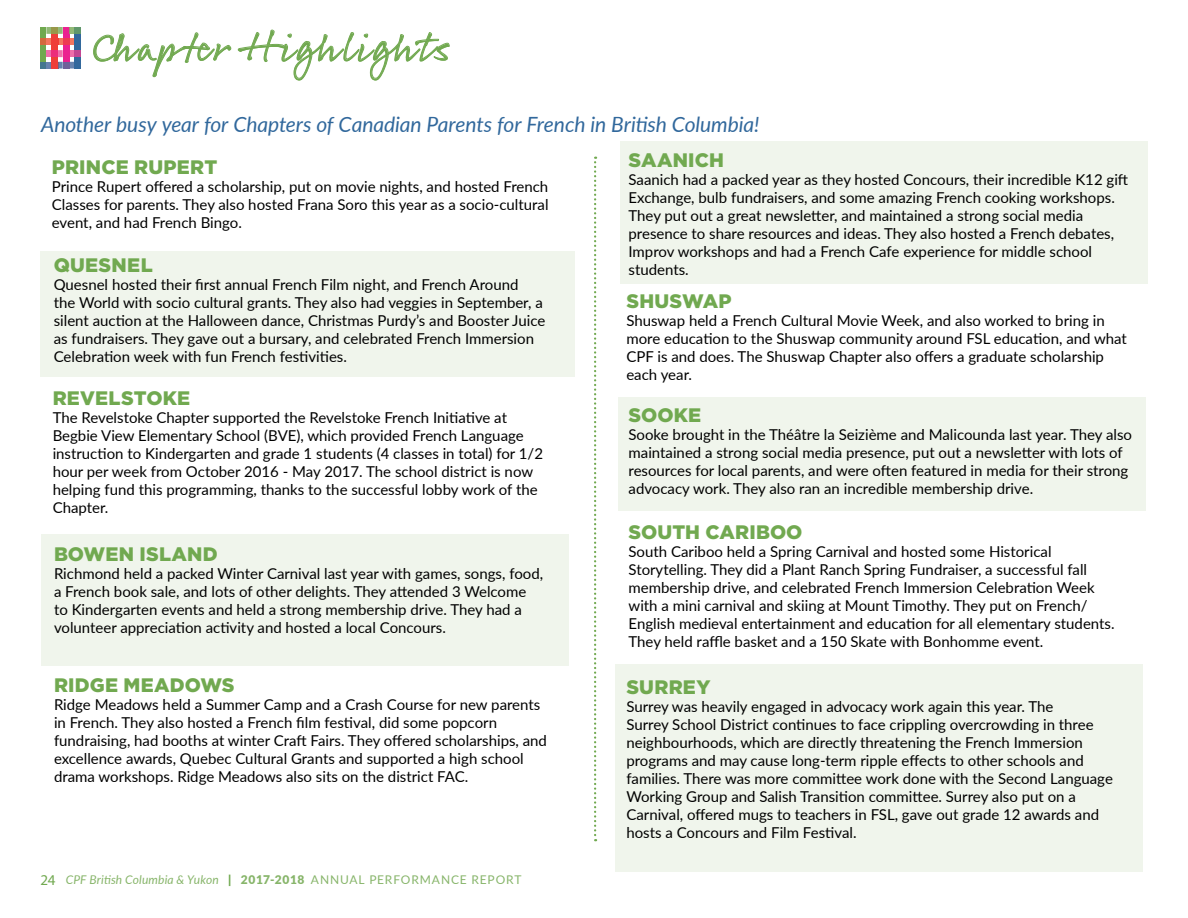
<style>
.page{position:relative;width:1188px;height:918px;background:#fff}
.page>*{position:absolute;margin:0;border:0;box-sizing:border-box;transform-origin:0 0}
.t1{font:42px "Rollerscript Smooth";letter-spacing:.07em;color:#71a950}
.t2{font:italic 21px "Lato";letter-spacing:-.005em;color:#31689c}
.t3{font:900 19.5px "Gotham";letter-spacing:.01em;color:#71a950}
.t4{font:15px/18px "Lato";color:#000}
.t5{font:italic 12px "Lato";letter-spacing:.015em;color:#87b56a}
.s1{font-family:"Myriad Pro";font-style:normal;font-size:15px;color:#71a950}
.s2{font-weight:900;font-style:normal;color:#71a950}
.s3{font-weight:900;font-style:normal}
.s4{font-style:normal}
</style>
<div class="page">
<svg style="left:93px;top:32px;width:139px;height:45px"></svg>
<svg style="left:238px;top:29px;width:212px;height:52px"></svg>
<div style="left:74px;top:27px;width:7px;height:42px;background:#32689c"></div>
<div style="left:74px;top:27px;width:7px;height:7px;background:#60976b"></div>
<div style="left:74px;top:50px;width:7px;height:7px;background:#c24693"></div>
<svg style="left:40px;top:27px;width:34px;height:42px"></svg>
<div style="left:51px;top:50px;width:7px;height:7px;background:#ec2d7b"></div>
<svg style="left:594px;top:157px;width:2px;height:684px"></svg>
<div style="left:40px;top:251px;width:535px;height:126px;background:#f0f5ec"></div>
<div style="left:620px;top:141px;width:528px;height:143px;background:#f0f5ec"></div>
<div style="left:618px;top:397px;width:527px;height:114px;background:#f0f5ec"></div>
<div style="left:41px;top:534px;width:528px;height:131px;background:#f0f5ec"></div>
<div style="left:616px;top:664px;width:527px;height:208px;background:#f0f5ec"></div>
<h1 class="t1" style="left:93px;top:20px;width:359px">Chapter Highlights</h1>
<h2 class="t2" style="left:41px;top:109px;width:720px">Another busy year for Chapters of Canadian Parents for French in British Columbia!</h2>
<h3 class="t3" style="left:52px;top:154px;width:167px">PRINCE RUPERT</h3>
<p class="t4" style="left:52px;top:177px;width:498px;text-align:justify">Prince Rupert offered a scholarship, put on movie nights, and hosted French Classes for parents. They also hosted Frana Soro this year as a socio-cultural event, and had French Bingo.</p>
<h3 class="t3" style="left:54px;top:251px;width:101px">QUESNEL</h3>
<p class="t4" style="left:54px;top:275px;width:493px">Quesnel hosted their first annual French Film night, and French Around<br>the World with socio cultural grants. They also had veggies in September, a silent auction at the Halloween dance, Christmas Purdy’s and Booster Juice as fundraisers. They gave out a bursary, and celebrated French Immersion Celebration week with fun French festivities.</p>
<h3 class="t3" style="left:53px;top:385px;width:139px">REVELSTOKE</h3>
<p class="t4" style="left:53px;top:408px;width:492px">The Revelstoke Chapter supported the Revelstoke French Initiative at Begbie View Elementary School (BVE), which provided French Language instruction to Kindergarten and grade 1 students (4 classes in total) for 1/2 hour per week from October 2016 - May 2017. The school district is now helping fund this programming, thanks to the successful lobby work of the Chapter.</p>
<h3 class="t3" style="left:54px;top:541px;width:165px">BOWEN ISLAND</h3>
<p class="t4" style="left:54px;top:564px;width:491px">Richmond held a packed Winter Carnival last year with games, songs, food, a French book sale, and lots of other delights. They attended 3 Welcome to Kindergarten events and held a strong membership drive. They had a volunteer appreciation activity and hosted a local Concours.</p>
<h3 class="t3" style="left:54px;top:672px;width:182px">RIDGE MEADOWS</h3>
<p class="t4" style="left:54px;top:695px;width:495px">Ridge Meadows held a Summer Camp and a Crash Course for new parents in French. They also hosted a French film festival, did some popcorn fundraising, had booths at winter Craft Fairs. They offered scholarships, and excellence awards, Quebec Cultural Grants and supported a high school drama workshops. Ridge Meadows also sits on the district FAC.</p>
<p class="t5" style="left:41px;top:871px;width:483px"><span class="s1">24</span> CPF British Columbia &amp; Yukon <span class="s2">|</span> <span class="s3">2017-2018</span> <span class="s4">ANNUAL PERFORMANCE REPORT</span></p>
<h3 class="t3" style="left:629px;top:146px;width:97px">SAANICH</h3>
<p class="t4" style="left:629px;top:170px;width:501px">Saanich had a packed year as they hosted Concours, their incredible K12 gift Exchange, bulb fundraisers, and some amazing French cooking workshops.<br>They put out a great newsletter, and maintained a strong social media presence to share resources and ideas. They also hosted a French debates, Improv workshops and had a French Cafe experience for middle school students.</p>
<h3 class="t3" style="left:626px;top:288px;width:107px">SHUSWAP</h3>
<p class="t4" style="left:626px;top:311px;width:502px">Shuswap held a French Cultural Movie Week, and also worked to bring in more education to the Shuswap community around FSL education, and what CPF is and does. The Shuswap Chapter also offers a graduate scholarship each year.</p>
<h3 class="t3" style="left:629px;top:402px;width:74px">SOOKE</h3>
<p class="t4" style="left:629px;top:425px;width:505px">Sooke brought in the Théâtre la Seizième and Malicounda last year. They also maintained a strong social media presence, put out a newsletter with lots of resources for local parents, and were often featured in media for their strong advocacy work. They also ran an incredible membership drive.</p>
<h3 class="t3" style="left:629px;top:518px;width:175px">SOUTH CARIBOO</h3>
<p class="t4" style="left:629px;top:542px;width:488px">South Cariboo held a Spring Carnival and hosted some Historical Storytelling. They did a Plant Ranch Spring Fundraiser, a successful fall membership drive, and celebrated French Immersion Celebration Week with a mini carnival and skiing at Mount Timothy. They put on French/ English medieval entertainment and education for all elementary students.<br>They held raffle basket and a 150 Skate with Bonhomme event.</p>
<h3 class="t3" style="left:626px;top:674px;width:86px">SURREY</h3>
<p class="t4" style="left:626px;top:697px;width:488px">Surrey was heavily engaged in advocacy work again this year. The<br>Surrey School District continues to face crippling overcrowding in three neighbourhoods, which are directly threatening the French Immersion programs and may cause long-term ripple effects to other schools and families. There was more committee work done with the Second Language Working Group and Salish Transition committee. Surrey also put on a Carnival, offered mugs to teachers in FSL, gave out grade 12 awards and hosts a Concours and Film Festival.</p>
</div>
